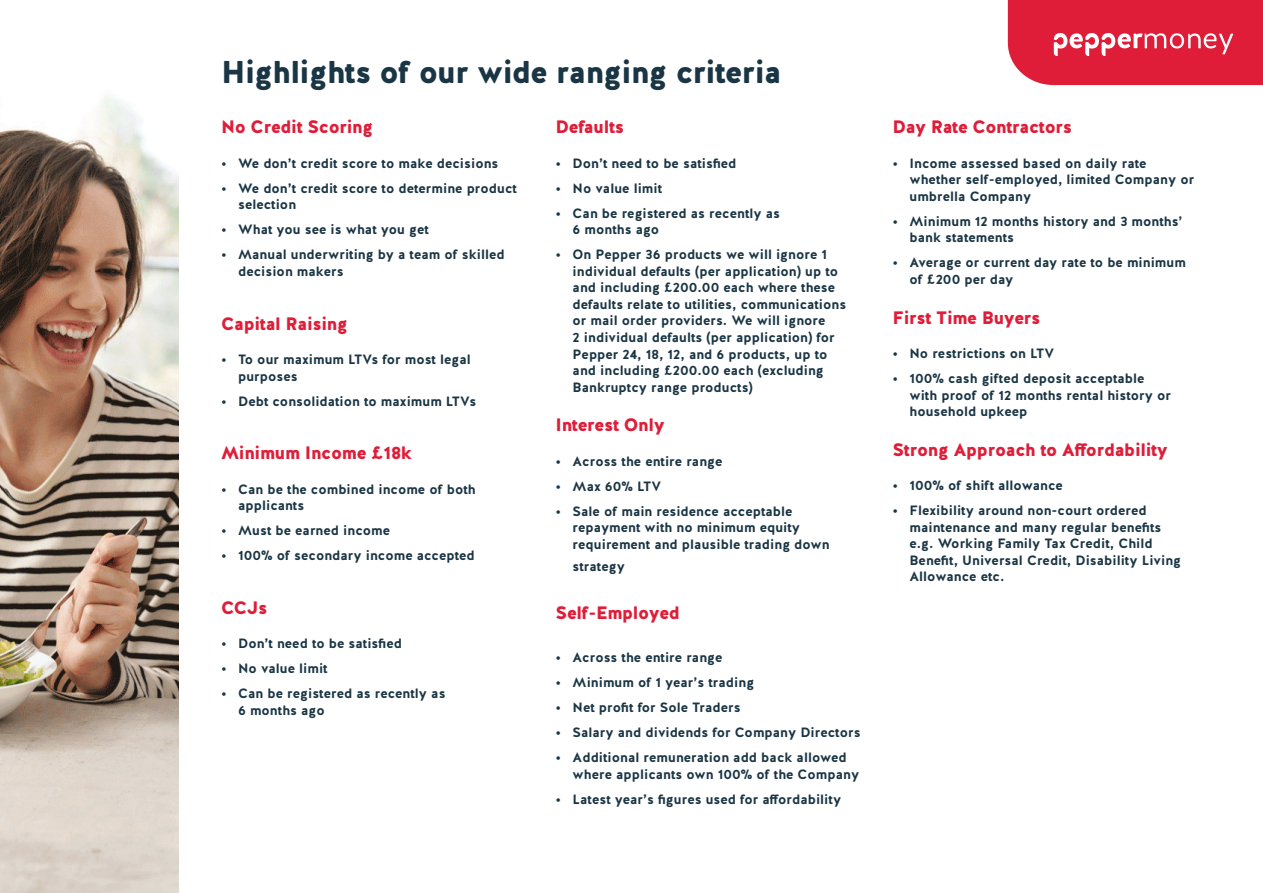
<style>
.page{position:relative;width:1263px;height:893px;background:#fff}
.page>*{position:absolute;margin:0;border:0;box-sizing:border-box;transform-origin:0 0}
.t1{font:900 31.5px "Halis R";letter-spacing:-.02em;color:#1a3544}
.Bullets{font:900 18px "Halis R";letter-spacing:-.02em;color:#df1d39}
.t2{font:700 13.5px/16.5px "Halis R";color:#1a3544}
</style>
<div class="page">
<img style="left:0;top:96px;width:179px;height:797px">
<svg style="left:1008px;top:0;width:255px;height:85px;background:#e12e48"></svg>
<h1 class="t1" style="left:221px;top:51px;width:562px">Highlights of our wide ranging criteria</h1>
<h3 class="Bullets" style="left:221px;top:116px;width:153px">No Credit Scoring</h3>
<p class="t2" style="left:221px;top:155px;width:279px">• We don’t credit score to make decisions</p>
<p class="t2" style="left:238px;top:180px;width:280px;text-indent:-17px">• We don’t credit score to determine product selection</p>
<p class="t2" style="left:221px;top:222px;width:209px">• What you see is what you get</p>
<p class="t2" style="left:238px;top:247px;width:268px;text-indent:-17px">• Manual underwriting by a team of skilled decision makers</p>
<h3 class="Bullets" style="left:221px;top:312px;width:128px">Capital Raising</h3>
<p class="t2" style="left:238px;top:351px;width:234px;text-indent:-17px">• To our maximum LTVs for most legal purposes</p>
<p class="t2" style="left:221px;top:393px;width:257px">• Debt consolidation to maximum LTVs</p>
<h3 class="Bullets" style="left:221px;top:441px;width:193px">Minimum Income £18k</h3>
<p class="t2" style="left:238px;top:481px;width:239px;text-indent:-17px">• Can be the combined income of both applicants</p>
<p class="t2" style="left:221px;top:522px;width:170px">• Must be earned income</p>
<p class="t2" style="left:221px;top:547px;width:255px">• 100% of secondary income accepted</p>
<h3 class="Bullets" style="left:221px;top:596px;width:48px">CCJs</h3>
<p class="t2" style="left:221px;top:635px;width:182px">• Don’t need to be satisfied</p>
<p class="t2" style="left:221px;top:660px;width:108px">• No value limit</p>
<p class="t2" style="left:238px;top:685px;width:209px;text-indent:-17px">• Can be registered as recently as<br>6 months ago</p>
<h3 class="Bullets" style="left:556px;top:116px;width:70px">Defaults</h3>
<p class="t2" style="left:556px;top:155px;width:182px">• Don’t need to be satisfied</p>
<p class="t2" style="left:556px;top:180px;width:108px">• No value limit</p>
<p class="t2" style="left:573px;top:205px;width:209px;text-indent:-17px">• Can be registered as recently as<br>6 months ago</p>
<p class="t2" style="left:573px;top:247px;width:275px;text-indent:-17px">• On Pepper 36 products we will ignore 1 individual defaults (per application) up to and including £200.00 each where these defaults relate to utilities, communications or mail order providers. We will ignore<br>2 individual defaults (per application) for Pepper 24, 18, 12, and 6 products, up to and including £200.00 each (excluding Bankruptcy range products)</p>
<h3 class="Bullets" style="left:556px;top:413px;width:111px">Interest Only</h3>
<p class="t2" style="left:556px;top:453px;width:168px">• Across the entire range</p>
<p class="t2" style="left:556px;top:478px;width:107px">• Max 60% LTV</p>
<p class="t2" style="left:573px;top:503px;width:259px;text-indent:-17px">• Sale of main residence acceptable repayment with no minimum equity requirement and plausible trading down</p>
<p class="t2" style="left:573px;top:558px;width:54px">strategy</p>
<p class="Bullets" style="left:556px;top:601px;width:126px">Self-Employed</p>
<p class="t2" style="left:556px;top:649px;width:168px">• Across the entire range</p>
<p class="t2" style="left:556px;top:674px;width:200px">• Minimum of 1 year’s trading</p>
<p class="t2" style="left:556px;top:699px;width:187px">• Net profit for Sole Traders</p>
<p class="t2" style="left:556px;top:724px;width:306px">• Salary and dividends for Company Directors</p>
<p class="t2" style="left:573px;top:749px;width:288px;text-indent:-17px">• Additional remuneration add back allowed where applicants own 100% of the Company</p>
<p class="t2" style="left:556px;top:791px;width:287px">• Latest year’s figures used for affordability</p>
<h3 class="Bullets" style="left:892px;top:116px;width:181px">Day Rate Contractors</h3>
<p class="t2" style="left:909px;top:155px;width:286px;text-indent:-17px">• Income assessed based on daily rate whether self-employed, limited Company or umbrella Company</p>
<p class="t2" style="left:909px;top:213px;width:275px;text-indent:-17px">• Minimum 12 months history and 3 months’ bank statements</p>
<p class="t2" style="left:909px;top:255px;width:278px;text-indent:-17px">• Average or current day rate to be minimum of £200 per day</p>
<h3 class="Bullets" style="left:892px;top:306px;width:149px">First Time Buyers</h3>
<p class="t2" style="left:892px;top:345px;width:163px">• No restrictions on LTV</p>
<p class="t2" style="left:909px;top:370px;width:263px;text-indent:-17px">• 100% cash gifted deposit acceptable with proof of 12 months rental history or household upkeep</p>
<h3 class="Bullets" style="left:892px;top:438px;width:277px">Strong Approach to Affordability</h3>
<p class="t2" style="left:892px;top:477px;width:172px">• 100% of shift allowance</p>
<p class="t2" style="left:909px;top:502px;width:273px;text-indent:-17px">• Flexibility around non-court ordered maintenance and many regular benefits e.g. Working Family Tax Credit, Child Benefit, Universal Credit, Disability Living Allowance etc.</p>
</div>
